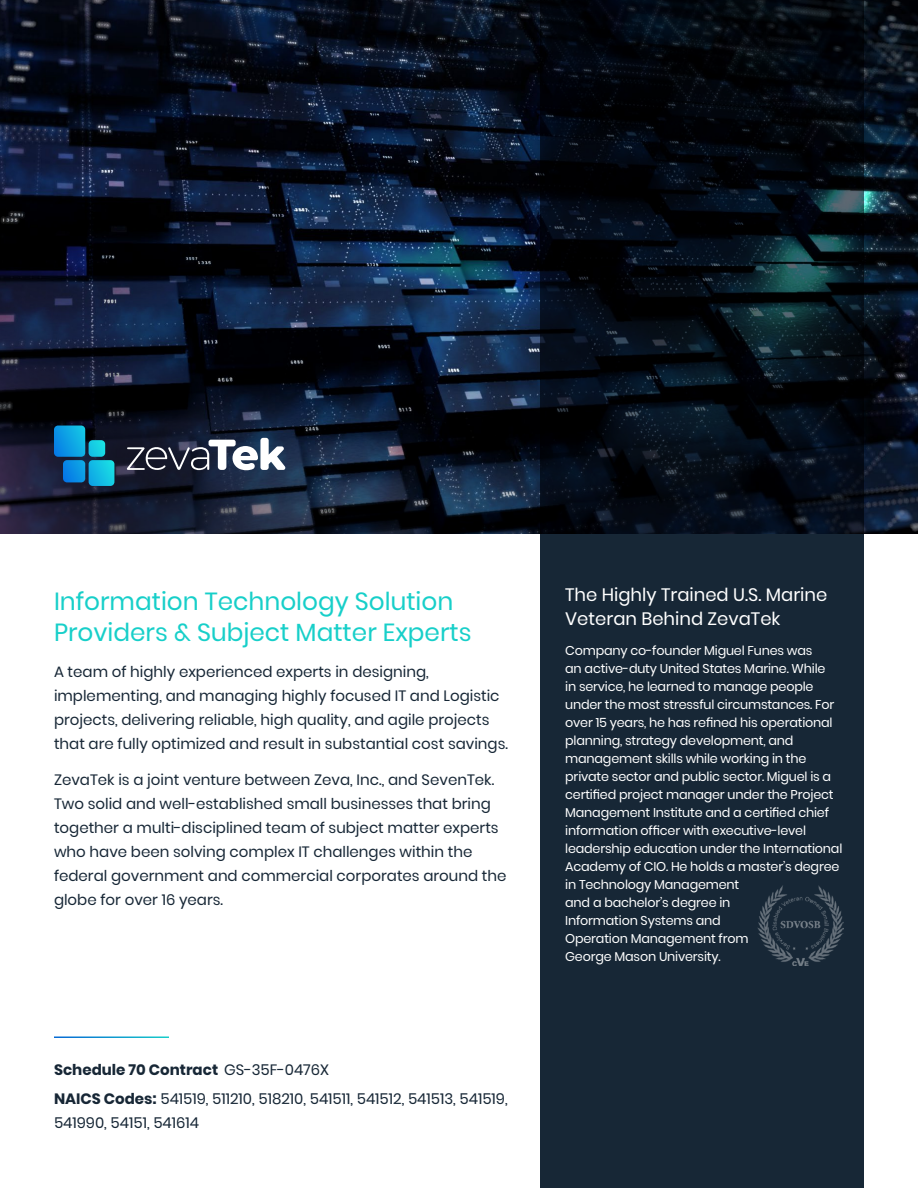
<style>
.page{position:relative;width:918px;height:1188px;background:#fff}
.page>*{position:absolute;margin:0;border:0;box-sizing:border-box;transform-origin:0 0}
.t1{font:24.75px/31.5px "Poppins";color:#17cfc9}
.t2{font:18px/24px "Poppins";color:#fff}
.t3{font:15px/24px "Poppins";color:#172736}
.t4{font:12.75px/18px "Poppins";letter-spacing:-.015em;color:#fff}
.s1{font-weight:700}
</style>
<div class="page">
<div style="left:540px;top:534px;width:324px;height:654px;background:#172736"></div>
<svg style="left:0;top:0;width:918px;height:534px"></svg>
<svg style="left:127px;top:438px;width:158px;height:32px"></svg>
<svg style="left:54px;top:426px;width:60px;height:60px"></svg>
<img style="left:757px;top:885px;width:87px;height:81px">
<h1 class="t1" style="left:54px;top:585px;width:419px">Information Technology Solution<br>Providers &amp; Subject Matter Experts</h1>
<p class="t3" style="left:54px;top:660px;width:456px">A team of highly experienced experts in designing, implementing, and managing highly focused IT and Logistic projects, delivering reliable, high quality, and agile projects that are fully optimized and result in substantial cost savings.</p>
<p class="t3" style="left:54px;top:768px;width:454px">ZevaTek is a joint venture between Zeva, Inc., and SevenTek.<br>Two solid and well-established small businesses that bring together a multi-disciplined team of subject matter experts who have been solving complex IT challenges within the federal government and commercial corporates around the globe for over 16 years.</p>
<p class="t3" style="left:54px;top:1055px;width:455px;line-height:29.4px"><span class="s1">Schedule 70 Contract</span> GS-35F-0476X<br><span class="s1">NAICS Codes:</span> 541519, 511210, 518210, 541511, 541512, 541513, 541519,</p>
<p class="t3" style="left:54px;top:1111px;width:147px">541990, 54151, 541614</p>
<p class="t2" style="left:565px;top:583px;width:264px">The Highly Trained U.S. Marine<br>Veteran Behind ZevaTek</p>
<p class="t4" style="left:565px;top:642px;width:279px">Company co-founder Miguel Funes was<br>an active-duty United States Marine. While<br>in service, he learned to manage people under the most stressful circumstances. For over 15 years, he has refined his operational planning, strategy development, and management skills while working in the private sector and public sector. Miguel is a certified project manager under the Project Management Institute and a certified chief information officer with executive-level leadership education under the International Academy of CIO. He holds a master’s degree in Technology Management<br>and a bachelor’s degree in<br>Information Systems and<br>Operation Management from<br>George Mason University.</p>
</div>
